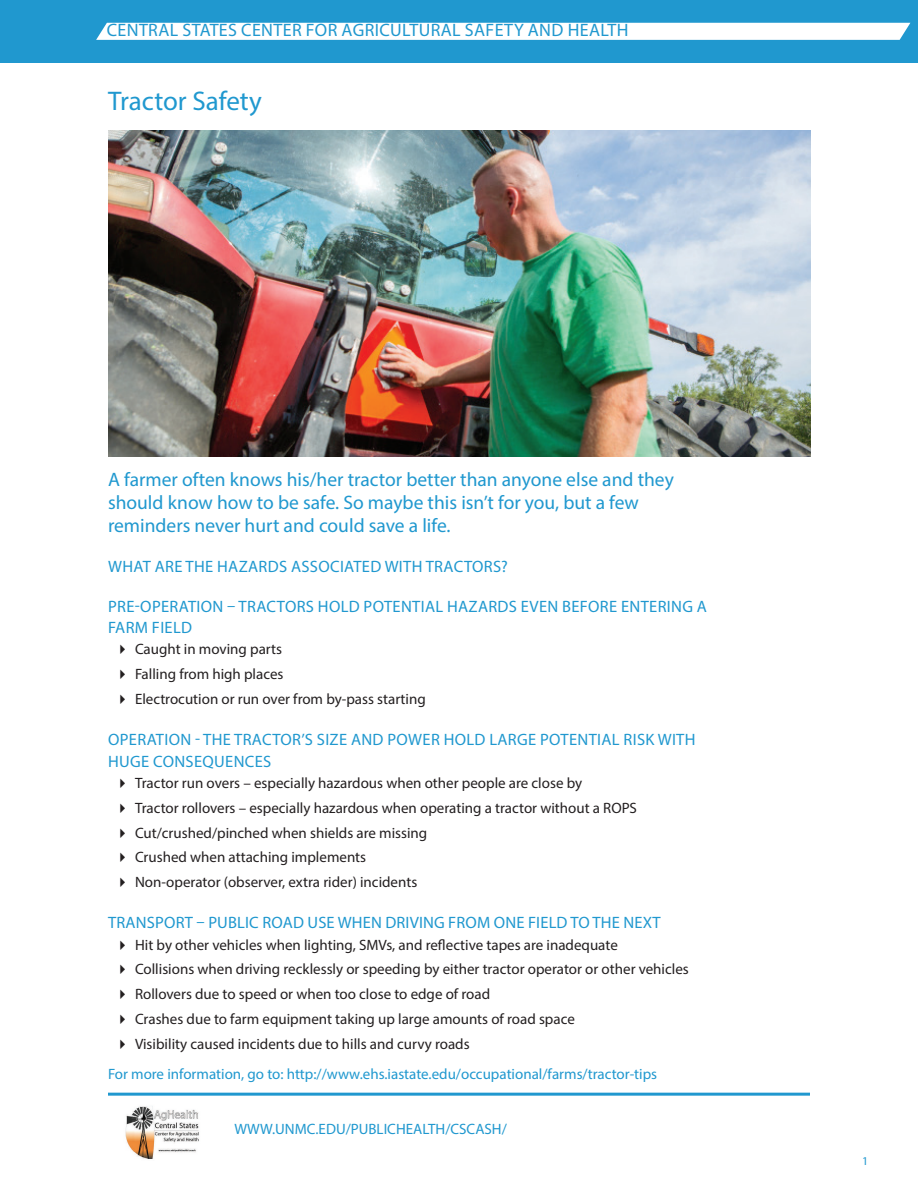
<style>
.page{position:relative;width:918px;height:1188px;background:#fff}
.page>*{position:absolute;margin:0;border:0;box-sizing:border-box;transform-origin:0 0}
.t1{font:27px "Myriad Pro";color:#2098cf}
.t2{font:19.5px/23.4px "Myriad Pro";color:#2098cf}
.t3{font:18px "Myriad Pro";letter-spacing:.02em;color:#2098cf}
.t4{font:16.5px/21.6px "Myriad Pro";letter-spacing:.02em;color:#2098cf}
.t5{font:15px/24.8px "Myriad Pro";color:#231f20}
.t6{font:15px "Myriad Pro";color:#2098cf}
.t7{font:12px "Myriad Pro";color:#2098cf}
</style>
<div class="page">
<img style="left:109px;top:131px;width:702px;height:325px">
<img style="left:125px;top:1106px;width:74px;height:53px">
<div style="left:0;top:0;width:918px;height:63px;background:#2098cf"></div>
<hr style="left:108px;top:1093px;width:702px;height:3px;background:#2098cf">
<svg style="left:96px;top:23px;width:814px;height:17px;background:#fafcfd"></svg>
<p class="t3" style="left:107px;top:19px;width:523px">CENTRAL STATES CENTER FOR AGRICULTURAL SAFETY AND HEALTH</p>
<h1 class="t1" style="left:108px;top:85px;width:155px">Tractor Safety</h1>
<h2 class="t2" style="left:108px;top:467px;width:567px">A farmer often knows his/her tractor better than anyone else and they should know how to be safe. So maybe this isn’t for you, but a few reminders never hurt and could save a life.</h2>
<p class="t4" style="left:108px;top:555px;width:401px">WHAT ARE THE HAZARDS ASSOCIATED WITH TRACTORS?</p>
<p class="t4" style="left:108px;top:595px;width:600px">PRE-OPERATION – TRACTORS HOLD POTENTIAL HAZARDS EVEN BEFORE ENTERING A<br>FARM FIELD</p>
<p class="t5" style="left:135px;top:637px;width:292px">Caught in moving parts<br>Falling from high places<br>Electrocution or run over from by-pass starting</p>
<p class="t4" style="left:108px;top:729px;width:589px">OPERATION - THE TRACTOR’S SIZE AND POWER HOLD LARGE POTENTIAL RISK WITH<br>HUGE CONSEQUENCES</p>
<p class="t5" style="left:135px;top:770px;width:504px">Tractor run overs – especially hazardous when other people are close by<br>Tractor rollovers – especially hazardous when operating a tractor without a ROPS Cut/crushed/pinched when shields are missing<br>Crushed when attaching implements<br>Non-operator (observer, extra rider) incidents</p>
<p class="t4" style="left:108px;top:912px;width:554px">TRANSPORT – PUBLIC ROAD USE WHEN DRIVING FROM ONE FIELD TO THE NEXT</p>
<p class="t5" style="left:135px;top:932px;width:555px">Hit by other vehicles when lighting, SMVs, and reflective tapes are inadequate<br>Collisions when driving recklessly or speeding by either tractor operator or other vehicles Rollovers due to speed or when too close to edge of road<br>Crashes due to farm equipment taking up large amounts of road space<br>Visibility caused incidents due to hills and curvy roads</p>
<p class="t6" style="left:108px;top:1064px;width:551px">For more information, go to: http://www.ehs.iastate.edu/occupational/farms/tractor-tips</p>
<p class="t6" style="left:234px;top:1120px;width:274px">WWW.UNMC.EDU/PUBLICHEALTH/CSCASH/</p>
<p class="t7" style="left:862px;top:1154px;width:8px">1</p>
</div>
